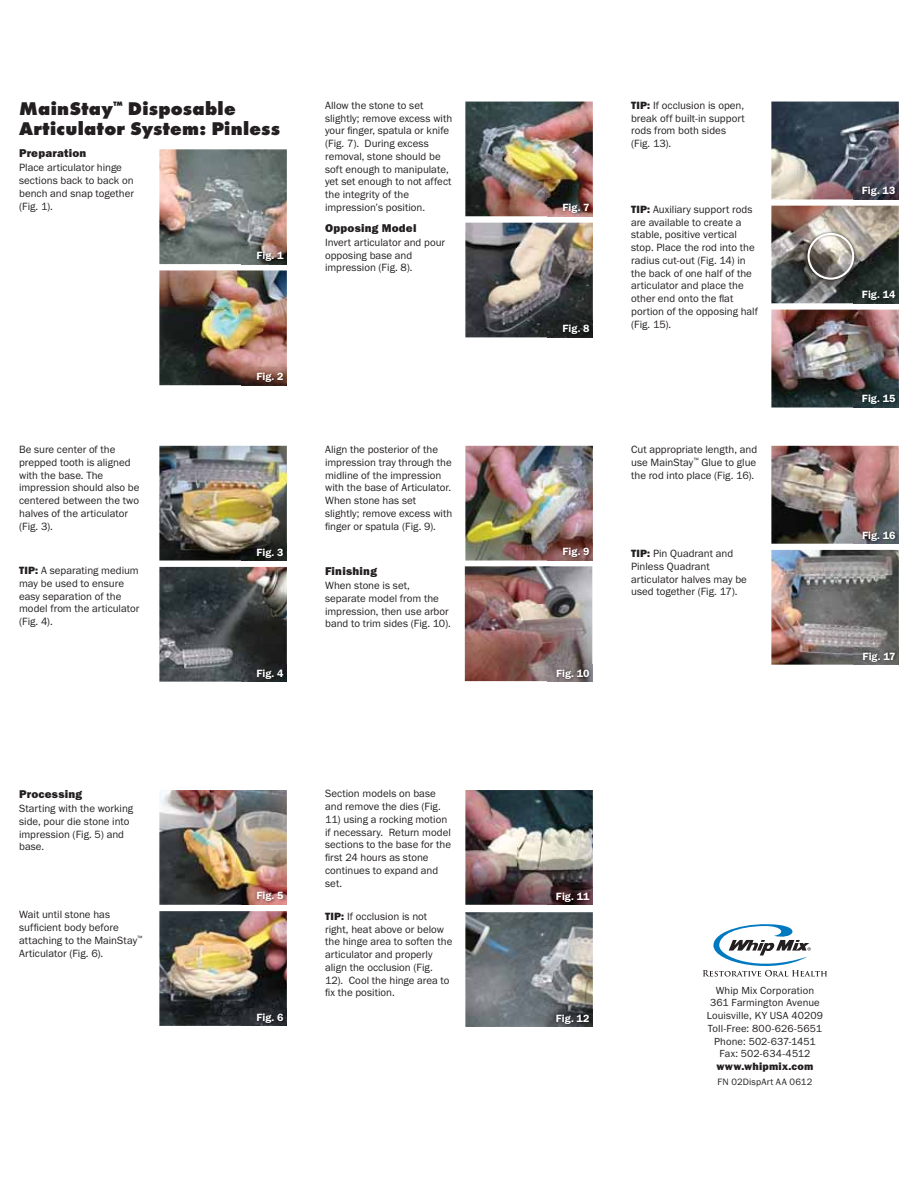
<style>
.page{position:relative;width:918px;height:1188px;background:#fff}
.page>*{position:absolute;margin:0;border:0;box-sizing:border-box;transform-origin:0 0}
.t1{font:800 19.2px/19.2px "Function Pro";letter-spacing:.015em;color:#231f20}
.t2{font:11.7px "Franklin Gothic FS Hvy";letter-spacing:.02em;color:#231f20}
.t3{font:10.95px/12.8px "Franklin Gothic FS";color:#231f20}
.t4{font:600 10.95px "Franklin Gothic FS";color:#fff}
.t5{font:10.95px "Franklin Gothic FS Hvy";letter-spacing:.02em;color:#231f20}
.t6{font:10.65px/12.8px "Franklin Gothic FS";letter-spacing:.01em;color:#231f20;text-align:center}
.t7{font:9.6px "Franklin Gothic FS";letter-spacing:.015em;color:#231f20}
.s1{font-family:"Franklin Gothic FS Hvy"}
</style>
<div class="page">
<svg style="left:703px;top:924px;width:124px;height:53px"></svg>
<img style="left:465px;top:912px;width:128px;height:115px">
<img style="left:465px;top:566px;width:127px;height:115px">
<img style="left:465px;top:446px;width:128px;height:115px">
<img style="left:159px;top:149px;width:128px;height:115px">
<img style="left:159px;top:270px;width:128px;height:115px">
<img style="left:242px;top:264px;width:45px;height:1px">
<img style="left:242px;top:247px;width:45px;height:17px">
<img style="left:548px;top:543px;width:45px;height:18px">
<img style="left:242px;top:385px;width:45px;height:1px">
<img style="left:242px;top:368px;width:45px;height:17px">
<img style="left:548px;top:664px;width:45px;height:18px">
<img style="left:548px;top:664px;width:44px;height:17px">
<img style="left:548px;top:1010px;width:45px;height:17px">
<img style="left:771px;top:102px;width:128px;height:97px">
<img style="left:771px;top:206px;width:128px;height:97px">
<img style="left:771px;top:310px;width:128px;height:98px">
<img style="left:771px;top:446px;width:128px;height:98px">
<img style="left:771px;top:550px;width:128px;height:115px">
<img style="left:854px;top:199px;width:45px;height:1px">
<img style="left:854px;top:182px;width:45px;height:17px">
<img style="left:854px;top:303px;width:45px;height:1px">
<img style="left:854px;top:286px;width:45px;height:17px">
<img style="left:854px;top:390px;width:45px;height:18px">
<img style="left:854px;top:526px;width:45px;height:18px">
<img style="left:854px;top:647px;width:45px;height:18px">
<img style="left:804px;top:230px;width:54px;height:53px">
<div style="left:808px;top:233px;width:46px;height:47px;border:2px solid #fff;border-radius:50%"></div>
<img style="left:159px;top:446px;width:128px;height:115px">
<img style="left:242px;top:543px;width:45px;height:18px">
<img style="left:159px;top:567px;width:128px;height:115px">
<img style="left:242px;top:664px;width:45px;height:18px">
<img style="left:159px;top:790px;width:128px;height:115px">
<img style="left:242px;top:887px;width:45px;height:18px">
<img style="left:159px;top:911px;width:128px;height:115px">
<img style="left:242px;top:1009px;width:45px;height:17px">
<img style="left:465px;top:102px;width:128px;height:114px">
<img style="left:548px;top:199px;width:45px;height:17px">
<img style="left:465px;top:223px;width:128px;height:114px">
<img style="left:548px;top:337px;width:45px;height:1px">
<img style="left:548px;top:320px;width:45px;height:17px">
<img style="left:465px;top:790px;width:128px;height:115px">
<img style="left:548px;top:888px;width:45px;height:17px">
<h1 class="t1" style="left:19px;top:99px;width:262px">MainStay<sup>™</sup> Disposable<br>Articulator System: Pinless</h1>
<p class="t2" style="left:19px;top:149px;width:69px">Preparation</p>
<p class="t3" style="left:19px;top:162px;width:116px">Place articulator hinge sections back to back on bench and snap together (Fig. 1).</p>
<p class="t3" style="left:19px;top:444px;width:122px">Be sure center of the prepped tooth is aligned with the base. The impression should also be centered between the two halves of the articulator (Fig. 3).</p>
<p class="t3" style="left:19px;top:565px;width:122px"><span class="s1">TIP:</span> A separating medium may be used to ensure easy separation of the model from the articulator (Fig. 4).</p>
<p class="t4" style="left:256px;top:249px;width:29px">Fig. 1</p>
<p class="t4" style="left:256px;top:370px;width:29px">Fig. 2</p>
<p class="t4" style="left:256px;top:545px;width:29px">Fig. 3</p>
<p class="t4" style="left:256px;top:667px;width:29px">Fig. 4</p>
<p class="t3" style="left:325px;top:99px;width:129px">Allow the stone to set slightly; remove excess with your finger, spatula or knife (Fig. 7). During excess removal, stone should be soft enough to manipulate, yet set enough to not affect the integrity of the impression’s position.</p>
<p class="t2" style="left:325px;top:223px;width:93px">Opposing Model</p>
<p class="t3" style="left:325px;top:237px;width:122px">Invert articulator and pour opposing base and impression (Fig. 8).</p>
<p class="t3" style="left:325px;top:444px;width:129px">Align the posterior of the impression tray through the midline of the impression with the base of Articulator.<br>When stone has set slightly; remove excess with finger or spatula (Fig. 9).</p>
<p class="t2" style="left:325px;top:566px;width:53px">Finishing</p>
<p class="t3" style="left:325px;top:580px;width:127px">When stone is set, separate model from the impression, then use arbor band to trim sides (Fig. 10).</p>
<p class="t2" style="left:19px;top:789px;width:65px">Processing</p>
<p class="t3" style="left:19px;top:803px;width:116px">Starting with the working side, pour die stone into impression (Fig. 5) and base.</p>
<p class="t3" style="left:19px;top:909px;width:125px">Wait until stone has sufficient body before attaching to the MainStay<sup>™<br></sup>Articulator (Fig. 6).</p>
<p class="t4" style="left:256px;top:889px;width:29px">Fig. 5</p>
<p class="t4" style="left:256px;top:1011px;width:29px">Fig. 6</p>
<p class="t3" style="left:325px;top:788px;width:117px">Section models on base and remove the dies (Fig.</p>
<p class="t3" style="left:325px;top:813px;width:128px">11) using a rocking motion if necessary. Return model sections to the base for the first 24 hours as stone continues to expand and set.</p>
<p class="t3" style="left:325px;top:911px;width:129px"><span class="s1">TIP:</span> If occlusion is not right, heat above or below the hinge area to soften the articulator and properly align the occlusion (Fig.<br>12). Cool the hinge area to fix the position.</p>
<p class="t4" style="left:563px;top:201px;width:29px">Fig. 7</p>
<p class="t4" style="left:563px;top:322px;width:29px">Fig. 8</p>
<p class="t3" style="left:631px;top:100px;width:115px"><span class="s1">TIP:</span> If occlusion is open, break off built-in support rods from both sides (Fig. 13).</p>
<p class="t3" style="left:631px;top:204px;width:128px"><span class="s1">TIP:</span> Auxiliary support rods are available to create a stable, positive vertical stop. Place the rod into the radius cut-out (Fig. 14) in the back of one half of the articulator and place the other end onto the flat portion of the opposing half (Fig. 15).</p>
<p class="t4" style="left:563px;top:545px;width:29px">Fig. 9</p>
<p class="t4" style="left:556px;top:667px;width:35px">Fig. 10</p>
<p class="t3" style="left:631px;top:444px;width:128px;text-align:justify">Cut appropriate length, and use MainStay<sup>™</sup> Glue to glue the rod into place (Fig. 16).</p>
<p class="t3" style="left:631px;top:548px;width:117px"><span class="s1">TIP:</span> Pin Quadrant and<br>Pinless Quadrant articulator halves may be used together (Fig. 17).</p>
<p class="t4" style="left:862px;top:184px;width:35px">Fig. 13</p>
<p class="t4" style="left:862px;top:288px;width:35px">Fig. 14</p>
<p class="t4" style="left:862px;top:392px;width:35px">Fig. 15</p>
<p class="t4" style="left:862px;top:529px;width:35px">Fig. 16</p>
<p class="t4" style="left:863px;top:649px;width:35px">Fig. 17</p>
<p class="t4" style="left:556px;top:890px;width:35px">Fig. 11</p>
<p class="t4" style="left:556px;top:1012px;width:35px">Fig. 12</p>
<p class="t6" style="left:707px;top:984px;width:118px">Whip Mix Corporation<br>361 Farmington Avenue<br>Louisville, KY USA 40209<br>Toll-Free: 800-626-5651<br>Phone: 502-637-1451<br>Fax: 502-634-4512</p>
<p class="t5" style="left:716px;top:1062px;width:99px">www.whipmix.com</p>
<p class="t7" style="left:718px;top:1078px;width:96px">FN 02DispArt AA 0612</p>
</div>
